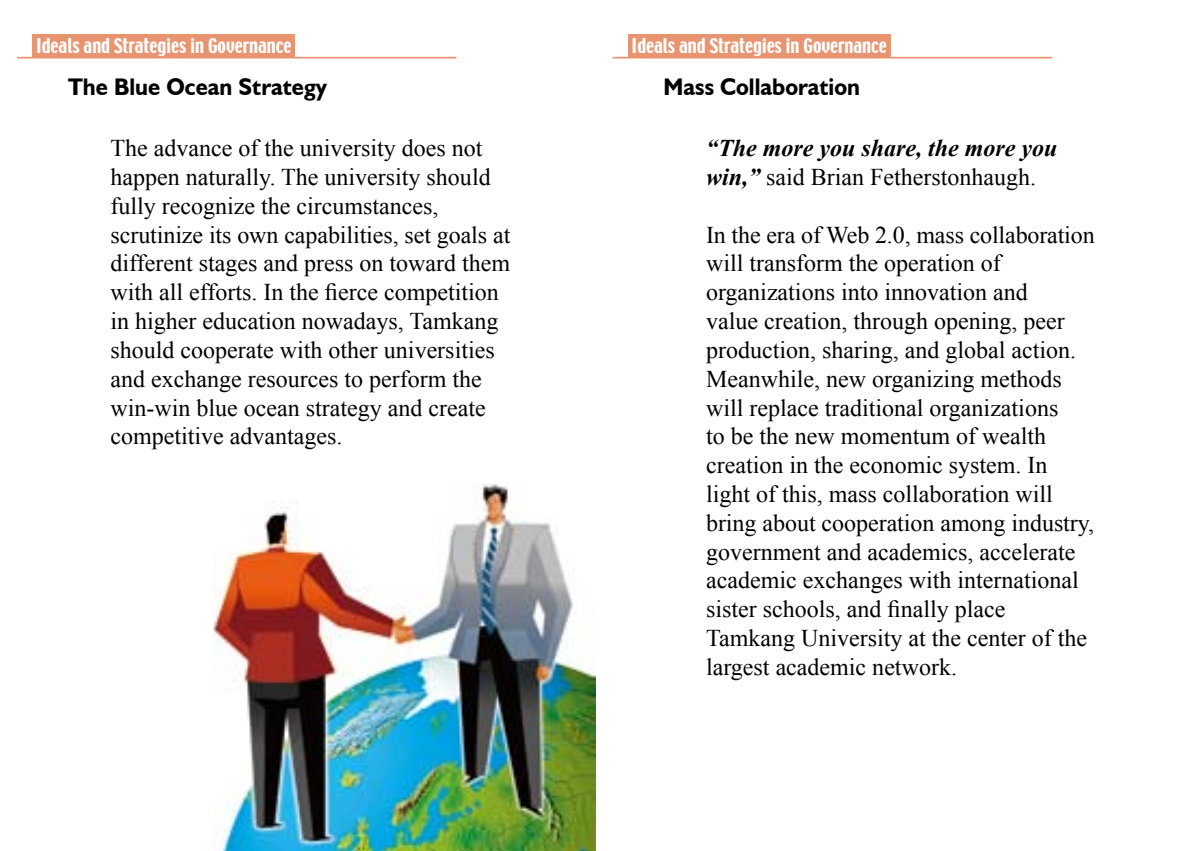
<style>
.page{position:relative;width:1191px;height:851px;background:#fff}
.page>*{position:absolute;margin:0;border:0;box-sizing:border-box;transform-origin:0 0}
.t1{font:24px/28.8px "Times New Roman";color:#000}
.t2{font:italic 700 24px/28.8px "Times New Roman";color:#000}
.t3{font:700 24px "Humanist 521 BT";color:#000;scale:.95 1}
.t4{font:18px "Techno";color:#fff}
.s1{font-weight:400;font-style:normal}
</style>
<div class="page">
<img style="left:213px;top:484px;width:382px;height:366px">
<div style="left:33px;top:34px;width:262px;height:24px;background:#e89470"></div>
<hr style="left:17px;top:57px;width:439px;height:1px;background:#e89470">
<div style="left:628px;top:34px;width:262px;height:24px;background:#e89470"></div>
<hr style="left:612px;top:57px;width:440px;height:1px;background:#e89470">
<p class="t4" style="left:36px;top:34px;width:257px">Ideals and Strategies in Governance</p>
<p class="t4" style="left:631px;top:34px;width:257px">Ideals and Strategies in Governance</p>
<p class="t3" style="left:68px;top:72px;width:274px">The Blue Ocean Strategy</p>
<p class="t3" style="left:663px;top:72px;width:208px">Mass Collaboration</p>
<p class="t1" style="left:111px;top:133px;width:401px">The advance of the university does not happen naturally. The university should fully recognize the circumstances, scrutinize its own capabilities, set goals at different stages and press on toward them with all efforts. In the fierce competition in higher education nowadays, Tamkang should cooperate with other universities and exchange resources to perform the win-win blue ocean strategy and create competitive advantages.</p>
<p class="t2" style="left:706px;top:133px;width:353px">“The more you share, the more you win,” <span class="s1">said Brian Fetherstonhaugh.</span></p>
<p class="t1" style="left:706px;top:220px;width:390px">In the era of Web 2.0, mass collaboration will transform the operation of organizations into innovation and<br>value creation, through opening, peer production, sharing, and global action.<br>Meanwhile, new organizing methods will replace traditional organizations<br>to be the new momentum of wealth creation in the economic system. In light of this, mass collaboration will bring about cooperation among industry, government and academics, accelerate academic exchanges with international sister schools, and finally place Tamkang University at the center of the largest academic network.</p>
</div>
